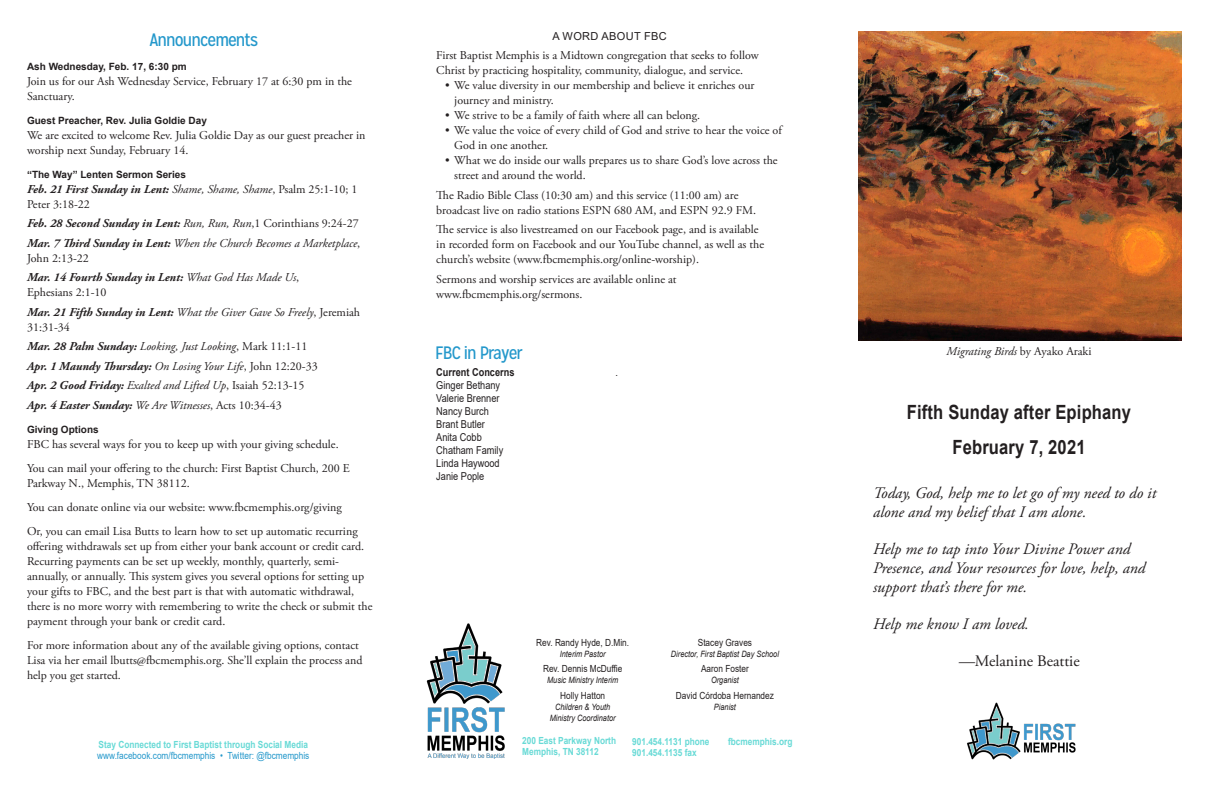
<style>
.page{position:relative;width:1224px;height:792px;background:#fff}
.page>*{position:absolute;margin:0;border:0;box-sizing:border-box;transform-origin:0 0}
.Front_Header{font:700 19.6px "Arial";letter-spacing:.01em;color:#231f20;scale:.84 1}
.Worship_heading_blue{font:18px "Mission Gothic";letter-spacing:-.05em;color:#2498cb}
.Front_quote{font:italic 16px/19px "Adobe Garamond Pro";color:#231f20}
.Front_quote-2{font:16px "Adobe Garamond Pro";color:#231f20}
.t1{font:12px/15px "Adobe Garamond Pro";color:#231f20}
.t2{font:italic 700 12px/15px "Adobe Garamond Pro";color:#231f20}
.Worship_Basic__3_col{font:italic 12px/15px "Adobe Garamond Pro";color:#231f20}
.Worship_subtitle{font:11px "Arial";letter-spacing:.035em;color:#231f20}
.volunteer_list{font:10.9px "Arial";color:#231f20;scale:.84 1}
.volunteer_subtitle{font:700 10.9px "Arial";color:#231f20;scale:.84 1}
.Announcement_title_1{font:700 10px "Arial";color:#231f20}
.address_etc{font:700 9.8px "Arial";color:#68dad6;scale:.84 1}
.StaffPerson{font:9.8px "Arial";color:#231f20;scale:.84 1}
.address_etc-2{font:9.8px "Arial";color:#2498cb;scale:.84 1}
.StaffPosition{font:italic 8.7px/11px "Arial";color:#231f20;text-align:center;scale:.84 1}
.s1{font-weight:700;font-style:italic}
.s2{font-style:italic}
.s3{font-weight:400}
.s4{font-weight:400;font-style:normal}
.s5{font-weight:700}
.s6{font-style:normal}
</style>
<div class="page">
<img style="left:426px;top:623px;width:79px;height:136px">
<img style="left:967px;top:702px;width:109px;height:58px">
<img style="left:858px;top:31px;width:323px;height:309px">
<p class="Worship_heading_blue" style="left:149px;top:28px;width:111px">Announcements</p>
<p class="Announcement_title_1" style="left:27px;top:59px;width:161px">Ash Wednesday, Feb. 17, 6:30 pm</p>
<p class="t1" style="left:27px;top:74px;width:327px">Join us for our Ash Wednesday Service, February 17 at 6:30 pm in the<br>Sanctuary.</p>
<p class="Announcement_title_1" style="left:27px;top:113px;width:181px">Guest Preacher, Rev. Julia Goldie Day</p>
<p class="t1" style="left:27px;top:128px;width:340px">We are excited to welcome Rev. Julia Goldie Day as our guest preacher in worship next Sunday, February 14.</p>
<p class="Announcement_title_1" style="left:27px;top:167px;width:161px">“The Way” Lenten Sermon Series</p>
<p class="t1" style="left:27px;top:182px;width:332px"><span class="s1">Feb. 21 First Sunday in Lent:</span> <span class="s2">Shame, Shame, Shame</span>, Psalm 25:1-10; 1<br>Peter 3:18-22</p>
<p class="t2" style="left:27px;top:216px;width:333px">Feb. 28 Second Sunday in Lent: <span class="s3">Run, Run, Run</span><span class="s4">,1 Corinthians 9:24-27</span></p>
<p class="Worship_Basic__3_col" style="left:27px;top:236px;width:335px"><span class="s5">Mar. 7 Third Sunday in Lent:</span> When the Church Becomes a Marketplace<span class="s6">,<br>John 2:13-22</span></p>
<p class="t2" style="left:27px;top:270px;width:274px">Mar. 14 Fourth Sunday in Lent: <span class="s3">What God Has Made Us</span><span class="s4">,<br>Ephesians 2:1-10</span></p>
<p class="t2" style="left:27px;top:304px;width:335px">Mar. 21 Fifth Sunday in Lent: <span class="s3">What the Giver Gave So Freely</span><span class="s4">, Jeremiah<br>31:31-34</span></p>
<p class="Worship_Basic__3_col" style="left:27px;top:339px;width:282px"><span class="s5">Mar. 28 Palm Sunday:</span> Looking, Just Looking<span class="s6">, Mark 11:1-11</span></p>
<p class="t2" style="left:27px;top:358px;width:292px">Apr. 1 Maundy Thursday: <span class="s3">On Losing Your Life</span><span class="s4">, John 12:20-33</span></p>
<p class="Worship_Basic__3_col" style="left:27px;top:378px;width:279px"><span class="s5">Apr. 2 Good Friday:</span> Exalted and Lifted Up<span class="s6">, Isaiah 52:13-15</span></p>
<p class="t2" style="left:27px;top:397px;width:256px">Apr. 4 Easter Sunday: <span class="s3">We Are Witnesses</span><span class="s4">, Acts 10:34-43</span></p>
<p class="Announcement_title_1" style="left:27px;top:422px;width:73px">Giving Options</p>
<p class="t1" style="left:27px;top:437px;width:313px">FBC has several ways for you to keep up with your giving schedule.</p>
<p class="t1" style="left:27px;top:461px;width:324px">You can mail your offering to the church: First Baptist Church, 200 E<br>Parkway N., Memphis, TN 38112.</p>
<p class="t1" style="left:27px;top:500px;width:316px">You can donate online via our website: www.fbcmemphis.org/giving</p>
<p class="t1" style="left:27px;top:524px;width:347px">Or, you can email Lisa Butts to learn how to set up automatic recurring offering withdrawals set up from either your bank account or credit card.<br>Recurring payments can be set up weekly, monthly, quarterly, semi&shy;annually, or annually. This system gives you several options for setting up your gifts to FBC, and the best part is that with automatic withdrawal, there is no more worry with remembering to write the check or submit the payment through your bank or credit card.</p>
<p class="t1" style="left:27px;top:638px;width:337px">For more information about any of the available giving options, contact<br>Lisa via her email lbutts@fbcmemphis.org. She’ll explain the process and help you get started.</p>
<p class="address_etc" style="left:99px;top:738px;width:251px">Stay Connected to First Baptist through Social Media</p>
<p class="address_etc-2" style="left:97px;top:749px;width:254px">www.facebook.com/fbcmemphis • Twitter: @fbcmemphis</p>
<p class="Worship_subtitle" style="left:552px;top:29px;width:116px">A WORD ABOUT FBC</p>
<p class="t1" style="left:436px;top:49px;width:324px">First Baptist Memphis is a Midtown congregation that seeks to follow<br>Christ by practicing hospitality, community, dialogue, and service.</p>
<p class="t1" style="left:454px;top:79px;width:302px;text-indent:-9px">• We value diversity in our membership and believe it enriches our journey and ministry.</p>
<p class="t1" style="left:445px;top:109px;width:256px">• We strive to be a family of faith where all can belong.</p>
<p class="t1" style="left:454px;top:124px;width:329px;text-indent:-9px">• We value the voice of every child of God and strive to hear the voice of<br>God in one another.</p>
<p class="t1" style="left:454px;top:154px;width:325px;text-indent:-9px">• What we do inside our walls prepares us to share God’s love across the street and around the world.</p>
<p class="t1" style="left:436px;top:188px;width:321px">The Radio Bible Class (10:30 am) and this service (11:00 am) are broadcast live on radio stations ESPN 680 AM, and ESPN 92.9 FM.</p>
<p class="t1" style="left:436px;top:223px;width:329px">The service is also livestreamed on our Facebook page, and is available in recorded form on Facebook and our YouTube channel, as well as the church’s website (www.fbcmemphis.org/online-worship).</p>
<p class="t1" style="left:436px;top:272px;width:242px">Sermons and worship services are available online at www.fbcmemphis.org/sermons.</p>
<p class="Worship_heading_blue" style="left:435px;top:342px;width:89px">FBC in Prayer</p>
<p class="volunteer_subtitle" style="left:436px;top:365px;width:95px">Current Concerns</p>
<p class="volunteer_list" style="left:436px;top:378px;width:78px">Ginger Bethany</p>
<p class="volunteer_list" style="left:436px;top:391px;width:77px">Valerie Brenner</p>
<p class="volunteer_list" style="left:436px;top:404px;width:64px">Nancy Burch</p>
<p class="volunteer_list" style="left:436px;top:417px;width:59px">Brant Butler</p>
<p class="volunteer_list" style="left:436px;top:430px;width:56px">Anita Cobb</p>
<p class="volunteer_list" style="left:436px;top:443px;width:81px">Chatham Family</p>
<p class="volunteer_list" style="left:436px;top:456px;width:77px">Linda Haywood</p>
<p class="volunteer_list" style="left:436px;top:469px;width:59px">Janie Pople</p>
<p class="volunteer_list" style="left:616px;top:365px;width:5px">.</p>
<p class="StaffPerson" style="left:698px;top:635px;width:66px">Stacey Graves</p>
<p class="StaffPosition" style="left:671px;top:648px;width:130px">Director, First Baptist Day School</p>
<p class="StaffPerson" style="left:701px;top:662px;width:58px">Aaron Foster</p>
<p class="StaffPosition" style="left:711px;top:675px;width:35px">Organist</p>
<p class="StaffPerson" style="left:676px;top:688px;width:118px">David Córdoba Hernandez</p>
<p class="StaffPosition" style="left:714px;top:701px;width:28px">Pianist</p>
<p class="address_etc" style="left:632px;top:734px;width:94px">901.454.1131 phone</p>
<p class="address_etc" style="left:632px;top:745px;width:78px">901.454.1135 fax</p>
<p class="StaffPerson" style="left:536px;top:635px;width:112px">Rev. Randy Hyde, D.Min.</p>
<p class="StaffPosition" style="left:560px;top:648px;width:56px">Interim Pastor</p>
<p class="StaffPerson" style="left:543px;top:662px;width:96px">Rev. Dennis McDuffie</p>
<p class="StaffPosition" style="left:547px;top:675px;width:86px">Music Ministry Interim</p>
<p class="StaffPerson" style="left:560px;top:688px;width:55px">Holly Hatton</p>
<p class="StaffPosition" style="left:550px;top:701px;width:80px">Children &amp; Youth<br>Ministry Coordinator</p>
<p class="address_etc" style="left:522px;top:733px;width:113px">200 East Parkway North</p>
<p class="address_etc" style="left:522px;top:744px;width:92px">Memphis, TN 38112</p>
<p class="address_etc" style="left:728px;top:734px;width:78px">fbcmemphis.org</p>
<p class="Worship_Basic__3_col" style="left:946px;top:344px;width:147px">Migrating Birds <span class="s6">by Ayako Araki</span></p>
<p class="Front_Header" style="left:907px;top:398px;width:268px">Fifth Sunday after Epiphany</p>
<p class="Front_Header" style="left:952px;top:434px;width:160px">February 7, 2021</p>
<p class="Front_quote" style="left:873px;top:483px;width:285px">Today, God, help me to let go of my need to do it alone and my belief that I am alone.</p>
<p class="Front_quote" style="left:873px;top:539px;width:274px">Help me to tap into Your Divine Power and<br>Presence, and Your resources for love, help, and support that’s there for me.</p>
<p class="Front_quote" style="left:873px;top:614px;width:157px">Help me know I am loved.</p>
<p class="Front_quote-2" style="left:959px;top:651px;width:122px"><span class="s2">—</span>Melanine Beattie</p>
</div>
